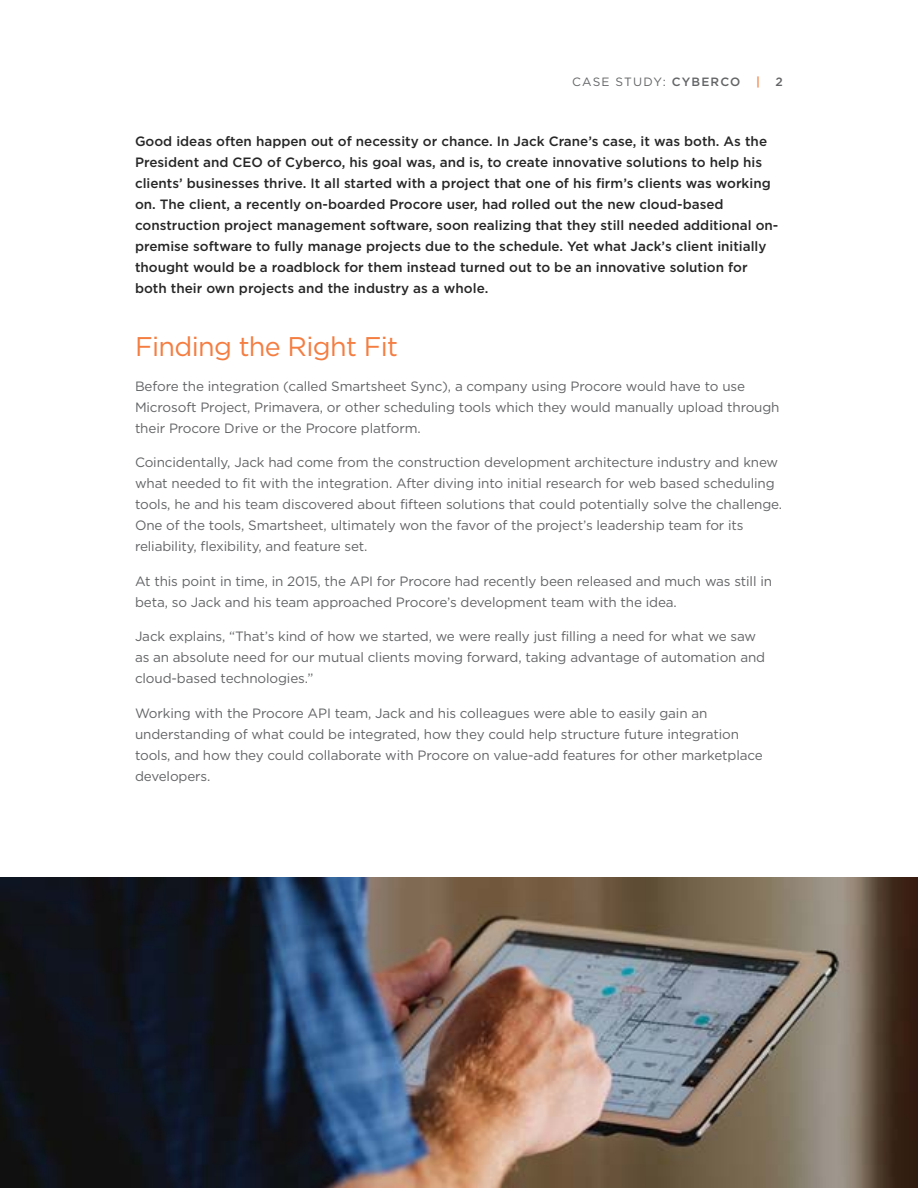
<style>
.page{position:relative;width:918px;height:1188px;background:#fff}
.page>*{position:absolute;margin:0;border:0;box-sizing:border-box;transform-origin:0 0}
.t1{font:27px "Gotham";letter-spacing:-.025em;color:#f47d41}
.t2{font:13.5px/21px "Gotham";letter-spacing:-.01em;color:#636466}
.t3{font:500 13.5px/21px "Gotham";color:#272727}
.t4{font:12px "Gotham";letter-spacing:.1em;color:#636466}
.t5{font:500 12px "Gotham";color:#f47d41}
.t6{font:500 12px "Gotham";color:#636466}
.s1{font-weight:500}
</style>
<div class="page">
<img style="left:0;top:878px;width:918px;height:310px">
<p class="t4" style="left:572px;top:75px;width:170px">CASE STUDY: <span class="s1">CYBERCO</span></p>
<p class="t5" style="left:756px;top:75px;width:5px">|</p>
<p class="t6" style="left:776px;top:75px;width:9px">2</p>
<p class="t3" style="left:135px;top:131px;width:645px">Good ideas often happen out of necessity or chance. In Jack Crane’s case, it was both. As the President and CEO of Cyberco, his goal was, and is, to create innovative solutions to help his clients’ businesses thrive. It all started with a project that one of his firm’s clients was working on. The client, a recently on-boarded Procore user, had rolled out the new cloud-based construction project management software, soon realizing that they still needed additional on&shy;premise software to fully manage projects due to the schedule. Yet what Jack’s client initially thought would be a roadblock for them instead turned out to be an innovative solution for both their own projects and the industry as a whole.</p>
<h1 class="t1" style="left:135px;top:332px;width:265px">Finding the Right Fit</h1>
<p class="t2" style="left:135px;top:375px;width:646px">Before the integration (called Smartsheet Sync), a company using Procore would have to use<br>Microsoft Project, Primavera, or other scheduling tools which they would manually upload through their Procore Drive or the Procore platform.</p>
<p class="t2" style="left:135px;top:452px;width:649px">Coincidentally, Jack had come from the construction development architecture industry and knew what needed to fit with the integration. After diving into initial research for web based scheduling tools, he and his team discovered about fifteen solutions that could potentially solve the challenge.<br>One of the tools, Smartsheet, ultimately won the favor of the project’s leadership team for its reliability, flexibility, and feature set.</p>
<p class="t2" style="left:135px;top:570px;width:639px">At this point in time, in 2015, the API for Procore had recently been released and much was still in beta, so Jack and his team approached Procore’s development team with the idea.</p>
<p class="t2" style="left:135px;top:626px;width:632px">Jack explains, “That’s kind of how we started, we were really just filling a need for what we saw as an absolute need for our mutual clients moving forward, taking advantage of automation and cloud-based technologies.”</p>
<p class="t2" style="left:135px;top:702px;width:629px">Working with the Procore API team, Jack and his colleagues were able to easily gain an understanding of what could be integrated, how they could help structure future integration tools, and how they could collaborate with Procore on value-add features for other marketplace developers.</p>
</div>
